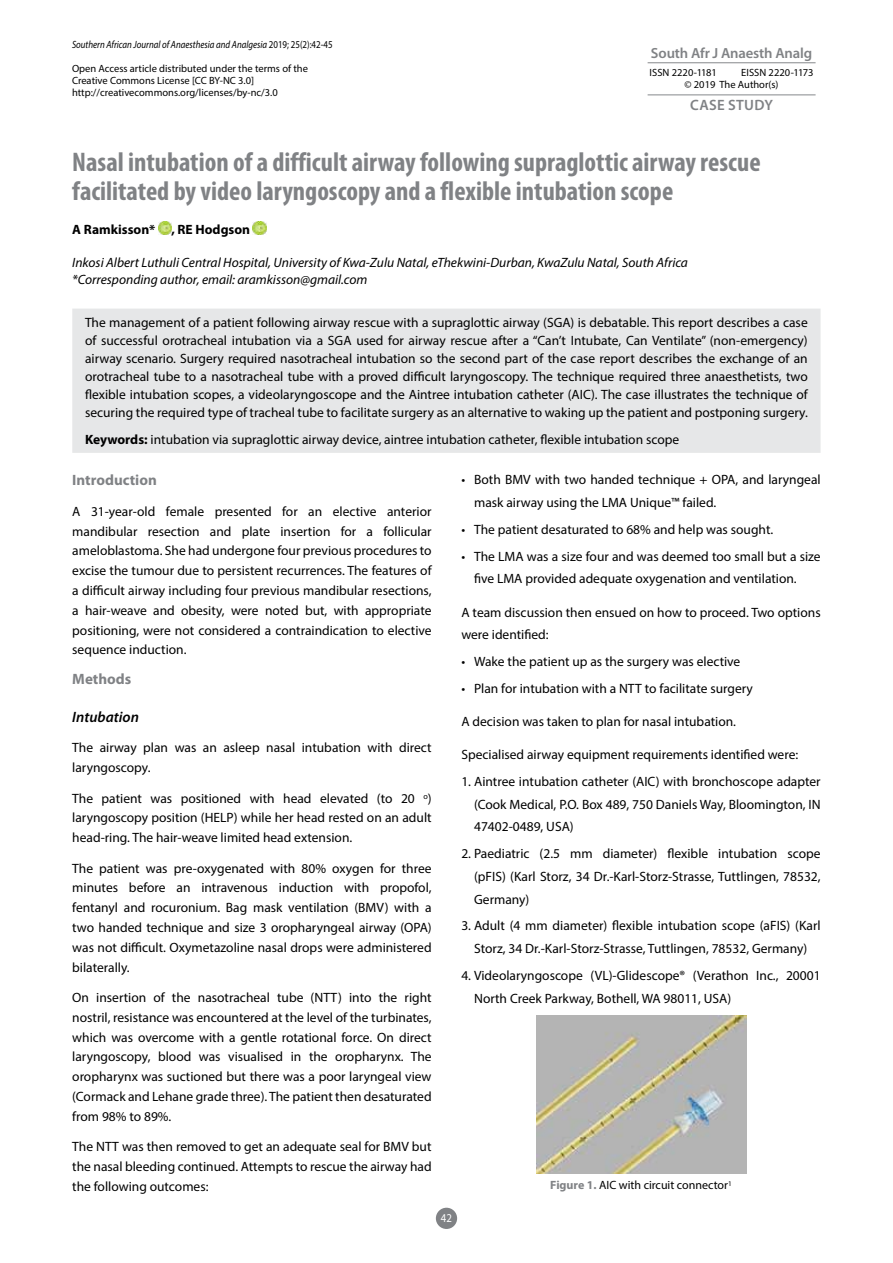
<style>
.page{position:relative;width:893px;height:1263px;background:#fff}
.page>*{position:absolute;margin:0;border:0;box-sizing:border-box;transform-origin:0 0}
.t1{font:700 condensed 27px/28.5px "Myriad Pro";color:#808285}
.t2{font:700 15px "Myriad Pro";color:#808285}
.t3{font:italic 600 15px "Myriad Pro";color:#000}
.t4{font:600 15px "Myriad Pro";letter-spacing:.02em;color:#808285}
.t5{font:600 14.7px "Myriad Pro";letter-spacing:-.01em;color:#808285}
.t6{font:13.5px/19.8px "Myriad Pro";color:#000;text-align:justify}
.t7{font:italic 13.5px/16.5px "Myriad Pro";color:#000}
.t8{font:700 13.5px "Myriad Pro";color:#000}
.t9{font:12px "Myriad Pro";color:#000}
.t10{font:12px "Myriad Pro";color:#fff;scale:.9 1}
.t11{font:10.5px/12px "Myriad Pro";color:#000}
.t12{font:italic 10.5px "Myriad Pro";color:#000;scale:.85 1}
.s1{font-style:normal}
.s2{font-weight:700}
.s3{font-weight:700;color:#808285}
</style>
<div class="page">
<div style="left:436px;top:1208px;width:21px;height:21px;background:#808285;border-radius:50%"></div>
<hr style="left:648px;top:62px;width:168px;height:1px;background:#939598">
<hr style="left:648px;top:94px;width:168px;height:1px;background:#939598">
<svg style="left:158px;top:221px;width:13px;height:13px"></svg>
<svg style="left:253px;top:221px;width:13px;height:13px"></svg>
<div style="left:72px;top:309px;width:748px;height:144px;background:#e6e7e8"></div>
<img style="left:536px;top:1016px;width:210px;height:157px">
<p class="t12" style="left:72px;top:38px;width:308px">Southern African Journal of Anaesthesia and Analgesia <span class="s1">2019; 25(2):42-45</span></p>
<p class="t11" style="left:72px;top:63px;width:237px">Open Access article distributed under the terms of the<br>Creative Commons License [CC BY-NC 3.0] http://creativecommons.org/licenses/by-nc/3.0</p>
<p class="t5" style="left:651px;top:44px;width:163px">South Afr J Anaesth Analg</p>
<p class="t11" style="left:650px;top:66px;width:69px">ISSN 2220-1181</p>
<p class="t11" style="left:685px;top:66px;width:131px;text-indent:57px">EISSN 2220-1173 © 2019 The Author(s)</p>
<p class="t4" style="left:690px;top:96px;width:84px">CASE STUDY</p>
<h1 class="t1" style="left:72px;top:147px;width:690px">Nasal intubation of a difficult airway following supraglottic airway rescue facilitated by video laryngoscopy and a flexible intubation scope</h1>
<p class="t8" style="left:72px;top:221px;width:179px">A Ramkisson* , RE Hodgson</p>
<p class="t7" style="left:72px;top:254px;width:617px">Inkosi Albert Luthuli Central Hospital, University of Kwa-Zulu Natal, eThekwini-Durban, KwaZulu Natal, South Africa *Corresponding author, email: aramkisson@gmail.com</p>
<p class="t6" style="left:85px;top:313px;width:724px;line-height:18px">The management of a patient following airway rescue with a supraglottic airway (SGA) is debatable. This report describes a case of successful orotracheal intubation via a SGA used for airway rescue after a “Can’t Intubate, Can Ventilate” (non-emergency) airway scenario. Surgery required nasotracheal intubation so the second part of the case report describes the exchange of an orotracheal tube to a nasotracheal tube with a proved difficult laryngoscopy. The technique required three anaesthetists, two flexible intubation scopes, a videolaryngoscope and the Aintree intubation catheter (AIC). The case illustrates the technique of securing the required type of tracheal tube to facilitate surgery as an alternative to waking up the patient and postponing surgery.</p>
<p class="t6" style="left:85px;top:430px;width:596px"><span class="s2">Keywords:</span> intubation via supraglottic airway device, aintree intubation catheter, flexible intubation scope</p>
<p class="t2" style="left:72px;top:470px;width:86px">Introduction</p>
<p class="t6" style="left:72px;top:501px;width:361px">A 31-year-old female presented for an elective anterior mandibular resection and plate insertion for a follicular ameloblastoma. She had undergone four previous procedures to excise the tumour due to persistent recurrences. The features of a difficult airway including four previous mandibular resections, a hair-weave and obesity, were noted but, with appropriate positioning, were not considered a contraindication to elective sequence induction.</p>
<p class="t2" style="left:72px;top:669px;width:61px">Methods</p>
<p class="t3" style="left:72px;top:707px;width:68px">Intubation</p>
<p class="t6" style="left:72px;top:738px;width:361px">The airway plan was an asleep nasal intubation with direct laryngoscopy.</p>
<p class="t6" style="left:72px;top:788px;width:361px">The patient was positioned with head elevated (to 20 <sup>o</sup>) laryngoscopy position (HELP) while her head rested on an adult head-ring. The hair-weave limited head extension.</p>
<p class="t6" style="left:72px;top:858px;width:361px">The patient was pre-oxygenated with 80% oxygen for three minutes before an intravenous induction with propofol, fentanyl and rocuronium. Bag mask ventilation (BMV) with a two handed technique and size 3 oropharyngeal airway (OPA) was not difficult. Oxymetazoline nasal drops were administered bilaterally.</p>
<p class="t6" style="left:72px;top:987px;width:361px">On insertion of the nasotracheal tube (NTT) into the right nostril, resistance was encountered at the level of the turbinates, which was overcome with a gentle rotational force. On direct laryngoscopy, blood was visualised in the oropharynx. The oropharynx was suctioned but there was a poor laryngeal view (Cormack and Lehane grade three). The patient then desaturated from 98% to 89%.</p>
<p class="t6" style="left:72px;top:1136px;width:361px">The NTT was then removed to get an adequate seal for BMV but the nasal bleeding continued. Attempts to rescue the airway had the following outcomes:</p>
<p class="t10" style="left:441px;top:1211px;width:14px">42</p>
<p class="t6" style="left:474px;top:468px;width:348px;line-height:22.6px;text-indent:-13px">• Both BMV with two handed technique + OPA, and laryngeal mask airway using the LMA Unique™ failed.</p>
<p class="t6" style="left:461px;top:519px;width:313px">• The patient desaturated to 68% and help was sought.</p>
<p class="t6" style="left:474px;top:545px;width:348px;line-height:22.6px;text-indent:-13px">• The LMA was a size four and was deemed too small but a size five LMA provided adequate oxygenation and ventilation.</p>
<p class="t6" style="left:461px;top:600px;width:361px;line-height:22.6px">A team discussion then ensued on how to proceed. Two options were identified:</p>
<p class="t6" style="left:461px;top:651px;width:281px">• Wake the patient up as the surgery was elective</p>
<p class="t6" style="left:461px;top:678px;width:293px">• Plan for intubation with a NTT to facilitate surgery</p>
<p class="t6" style="left:461px;top:711px;width:276px">A decision was taken to plan for nasal intubation.</p>
<p class="t6" style="left:461px;top:745px;width:338px">Specialised airway equipment requirements identified were:</p>
<p class="t6" style="left:474px;top:770px;width:348px;line-height:22.6px;text-indent:-13px">1. Aintree intubation catheter (AIC) with bronchoscope adapter (Cook Medical, P.O. Box 489, 750 Daniels Way, Bloomington, IN 47402-0489, USA)</p>
<p class="t6" style="left:474px;top:842px;width:348px;line-height:22.6px;text-indent:-13px">2. Paediatric (2.5 mm diameter) flexible intubation scope (pFIS) (Karl Storz, 34 Dr.-Karl-Storz-Strasse, Tuttlingen, 78532, Germany)</p>
<p class="t6" style="left:461px;top:914px;width:361px;line-height:22.6px;text-align:center">3. Adult (4 mm diameter) flexible intubation scope (aFIS) (Karl<br>Storz, 34 Dr.-Karl-Storz-Strasse, Tuttlingen, 78532, Germany)</p>
<p class="t6" style="left:474px;top:964px;width:348px;line-height:22.6px;text-indent:-13px">4. Videolaryngoscope (VL)-Glidescope® (Verathon Inc., 20001<br>North Creek Parkway, Bothell, WA 98011, USA)</p>
<p class="t9" style="left:550px;top:1178px;width:183px"><span class="s3">Figure 1.</span> AIC with circuit connector<sup>1</sup></p>
</div>
